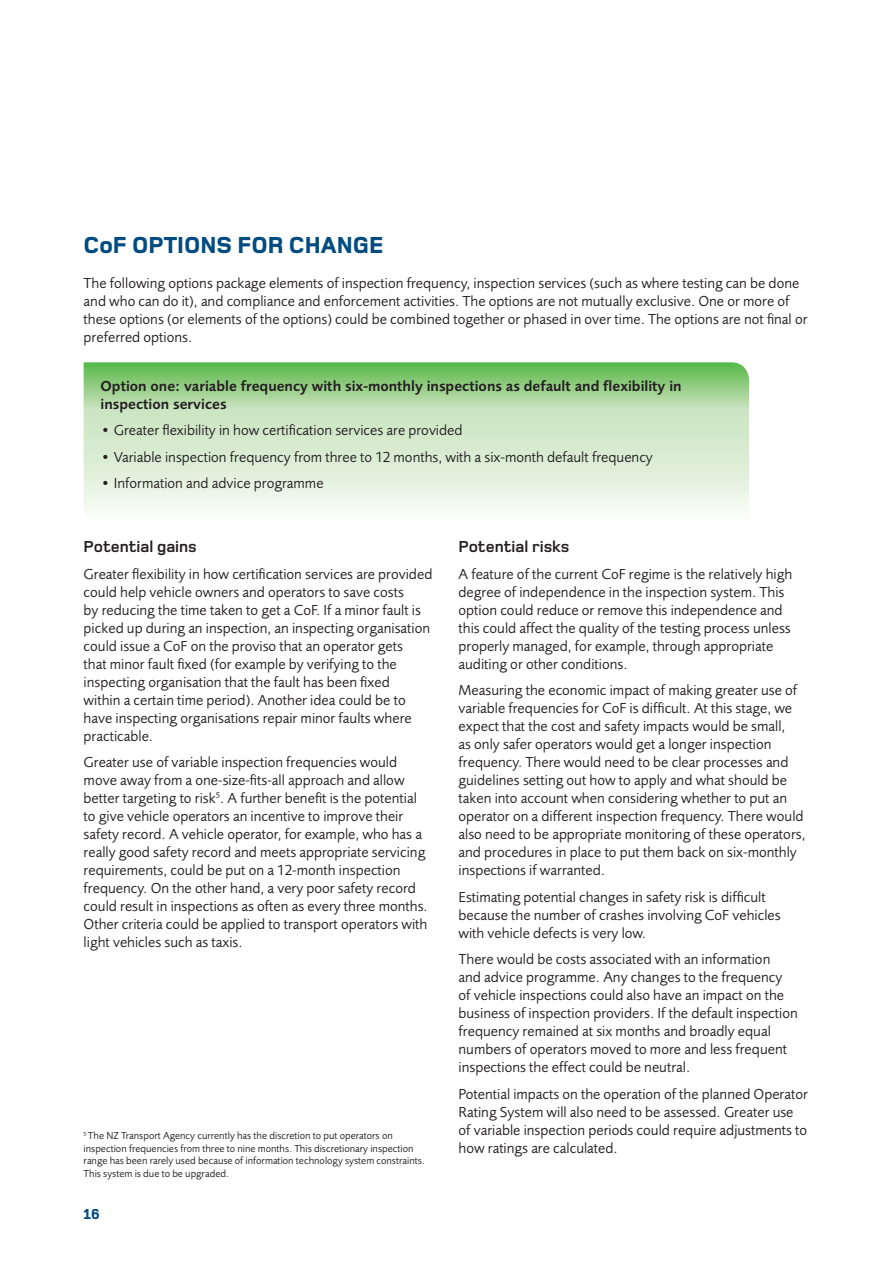
<style>
.page{position:relative;width:893px;height:1263px;background:#fff}
.page>*{position:absolute;margin:0;border:0;box-sizing:border-box;transform-origin:0 0}
.t1{font:800 24px "Foundry Monoline";letter-spacing:.005em;color:#004b80}
.t2{font:700 16.5px "Foundry Monoline";color:#231f20}
.t3{font:15px/18px "Foundry Sans";color:#231f20}
.t4{font:600 15px/18px "Foundry Sans";color:#231f20}
.t5{font:800 15px "Foundry Monoline";color:#004b80}
.t6{font:10.5px/12.6px "Foundry Sans";color:#231f20}
</style>
<div class="page">
<svg style="left:84px;top:362px;width:665px;height:148px;background:#c5e3bc"></svg>
<h1 class="t1" style="left:84px;top:232px;width:95px">COF OPTIONS</h1>
<h1 class="t1" style="left:237px;top:232px;width:16px">FOR</h1>
<h1 class="t1" style="left:289px;top:232px;width:93px">CHANGE</h1>
<p class="t3" style="left:84px;top:274px;width:725px">The following options package elements of inspection frequency, inspection services (such as where testing can be done and who can do it), and compliance and enforcement activities. The options are not mutually exclusive. One or more of these options (or elements of the options) could be combined together or phased in over time. The options are not final or preferred options.</p>
<p class="t4" style="left:101px;top:377px;width:582px">Option one: variable frequency with six-monthly inspections as default and flexibility in inspection services</p>
<p class="t3" style="left:101px;top:421px;width:363px">• Greater flexibility in how certification services are provided</p>
<p class="t3" style="left:101px;top:448px;width:554px">• Variable inspection frequency from three to 12 months, with a six-month default frequency</p>
<p class="t3" style="left:101px;top:474px;width:224px">• Information and advice programme</p>
<p class="t2" style="left:84px;top:538px;width:115px">Potential gains</p>
<p class="t3" style="left:84px;top:565px;width:350px">Greater flexibility in how certification services are provided could help vehicle owners and operators to save costs<br>by reducing the time taken to get a CoF. If a minor fault is picked up during an inspection, an inspecting organisation could issue a CoF on the proviso that an operator gets<br>that minor fault fixed (for example by verifying to the inspecting organisation that the fault has been fixed<br>within a certain time period). Another idea could be to have inspecting organisations repair minor faults where practicable.</p>
<p class="t3" style="left:84px;top:753px;width:346px">Greater use of variable inspection frequencies would move away from a one-size-fits-all approach and allow better targeting to risk<sup>5</sup>. A further benefit is the potential to give vehicle operators an incentive to improve their safety record. A vehicle operator, for example, who has a really good safety record and meets appropriate servicing requirements, could be put on a 12-month inspection frequency. On the other hand, a very poor safety record could result in inspections as often as every three months.<br>Other criteria could be applied to transport operators with light vehicles such as taxis.</p>
<p class="t6" style="left:84px;top:1129px;width:343px"><sup>5</sup> The NZ Transport Agency currently has the discretion to put operators on inspection frequencies from three to nine months. This discretionary inspection range has been rarely used because of information technology system constraints.<br>This system is due to be upgraded.</p>
<p class="t5" style="left:84px;top:1206px;width:18px">16</p>
<p class="t2" style="left:459px;top:538px;width:112px">Potential risks</p>
<p class="t3" style="left:459px;top:565px;width:335px">A feature of the current CoF regime is the relatively high degree of independence in the inspection system. This option could reduce or remove this independence and this could affect the quality of the testing process unless properly managed, for example, through appropriate auditing or other conditions.</p>
<p class="t3" style="left:459px;top:681px;width:348px">Measuring the economic impact of making greater use of variable frequencies for CoF is difficult. At this stage, we expect that the cost and safety impacts would be small,<br>as only safer operators would get a longer inspection frequency. There would need to be clear processes and guidelines setting out how to apply and what should be taken into account when considering whether to put an operator on a different inspection frequency. There would also need to be appropriate monitoring of these operators, and procedures in place to put them back on six-monthly inspections if warranted.</p>
<p class="t3" style="left:459px;top:888px;width:324px">Estimating potential changes in safety risk is difficult because the number of crashes involving CoF vehicles with vehicle defects is very low.</p>
<p class="t3" style="left:459px;top:950px;width:341px">There would be costs associated with an information<br>and advice programme. Any changes to the frequency of vehicle inspections could also have an impact on the business of inspection providers. If the default inspection frequency remained at six months and broadly equal numbers of operators moved to more and less frequent inspections the effect could be neutral.</p>
<p class="t3" style="left:459px;top:1085px;width:351px">Potential impacts on the operation of the planned Operator Rating System will also need to be assessed. Greater use of variable inspection periods could require adjustments to how ratings are calculated.</p>
</div>
